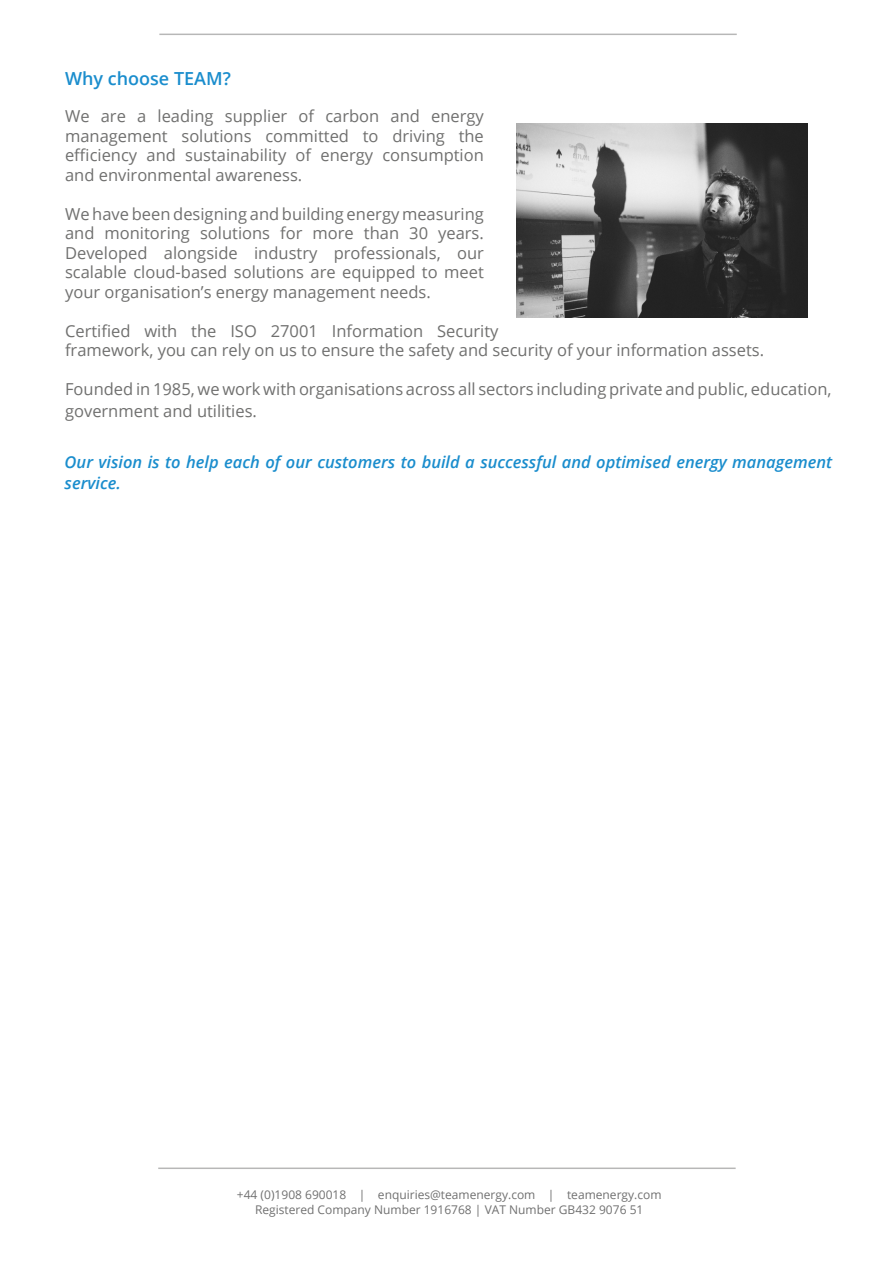
<style>
.page{position:relative;width:893px;height:1263px;background:#fff}
.page>*{position:absolute;margin:0;border:0;box-sizing:border-box;transform-origin:0 0}
.t1{font:600 18px "Open Sans";color:#1a8dcd}
.t2{font:16.5px/19.5px "Open Sans";color:#70706f;text-align:justify}
.t3{font:italic 600 16.5px/21px "Open Sans";color:#1a8dcd}
.t4{font:12px "Open Sans";color:#707070}
</style>
<div class="page">
<hr style="left:158px;top:1167px;width:578px;height:2px;background:#70706f">
<img style="left:517px;top:124px;width:290px;height:194px">
<hr style="left:159px;top:34px;width:578px;height:1px;background:#70706f">
<p class="t1" style="left:65px;top:66px;width:167px">Why choose TEAM?</p>
<p class="t2" style="left:65px;top:106px;width:420px">We are a leading supplier of carbon and energy management solutions committed to driving the efficiency and sustainability of energy consumption and environmental awareness.</p>
<p class="t2" style="left:65px;top:203px;width:420px">We have been designing and building energy measuring and monitoring solutions for more than 30 years.<br>Developed alongside industry professionals, our scalable cloud-based solutions are equipped to meet your organisation’s energy management needs.</p>
<p class="t2" style="left:65px;top:320px;width:701px">Certified with the ISO 27001 Information Security<br>framework, you can rely on us to ensure the safety and security of your information assets.</p>
<p class="t2" style="left:65px;top:378px;width:768px;line-height:21.6px">Founded in 1985, we work with organisations across all sectors including private and public, education, government and utilities.</p>
<p class="t3" style="left:65px;top:451px;width:769px">Our vision is to help each of our customers to build a successful and optimised energy management service.</p>
<p class="t4" style="left:237px;top:1187px;width:426px">+44 (0)1908 690018 | enquiries@teamenergy.com | teamenergy.com</p>
<p class="t4" style="left:255px;top:1202px;width:390px">Registered Company Number 1916768 | VAT Number GB432 9076 51</p>
</div>
